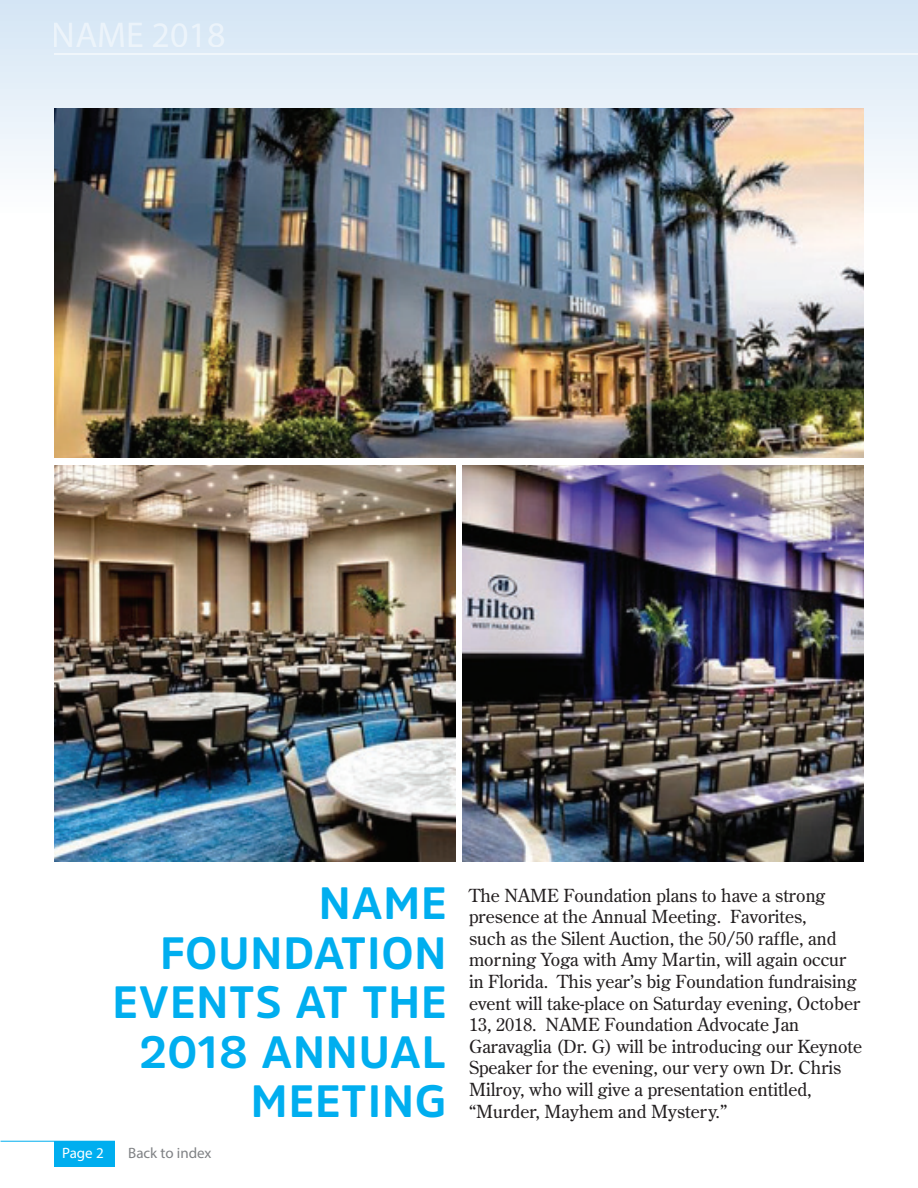
<style>
.page{position:relative;width:918px;height:1188px;background:#fff}
.page>*{position:absolute;margin:0;border:0;box-sizing:border-box;transform-origin:0 0}
.t1{font:700 45px/49.5px "Amsi Pro";letter-spacing:.02em;color:#00aeef;text-align:right}
.t2{font:18px/21.6px "Century Old Style Std";color:#231f20}
.t3{font:15px "Myriad Pro";color:#808285}
.t4{font:15px "Myriad Pro";color:#fff}
</style>
<div class="page">
<div style="left:54px;top:1141px;width:61px;height:26px;background:#00aeef"></div>
<hr style="left:1px;top:1141px;width:114px;height:1px;background:#00aeef">
<div style="left:0;top:0;width:918px;height:216px;background:linear-gradient(to bottom,#d3e5f5,#fefefe)"></div>
<hr style="left:54px;top:53px;width:864px;height:2px;background:#fff">
<img style="left:54px;top:108px;width:810px;height:350px">
<img style="left:54px;top:465px;width:402px;height:397px">
<img style="left:462px;top:465px;width:402px;height:397px">
<h1 class="t1" style="left:112px;top:878px;width:336px">NAME<br>FOUNDATION<br>EVENTS AT THE<br>2018 ANNUAL<br>MEETING</h1>
<p class="t4" style="left:62px;top:1144px;width:43px">Page 2</p>
<p class="t3" style="left:128px;top:1144px;width:85px">Back to index</p>
<p class="t2" style="left:469px;top:884px;width:395px">The NAME Foundation plans to have a strong presence at the Annual Meeting. Favorites,<br>such as the Silent Auction, the 50/50 raffle, and morning Yoga with Amy Martin, will again occur in Florida. This year’s big Foundation fundraising event will take-place on Saturday evening, October 13, 2018. NAME Foundation Advocate Jan Garavaglia (Dr. G) will be introducing our Keynote Speaker for the evening, our very own Dr. Chris Milroy, who will give a presentation entitled, “Murder, Mayhem and Mystery.”</p>
</div>
